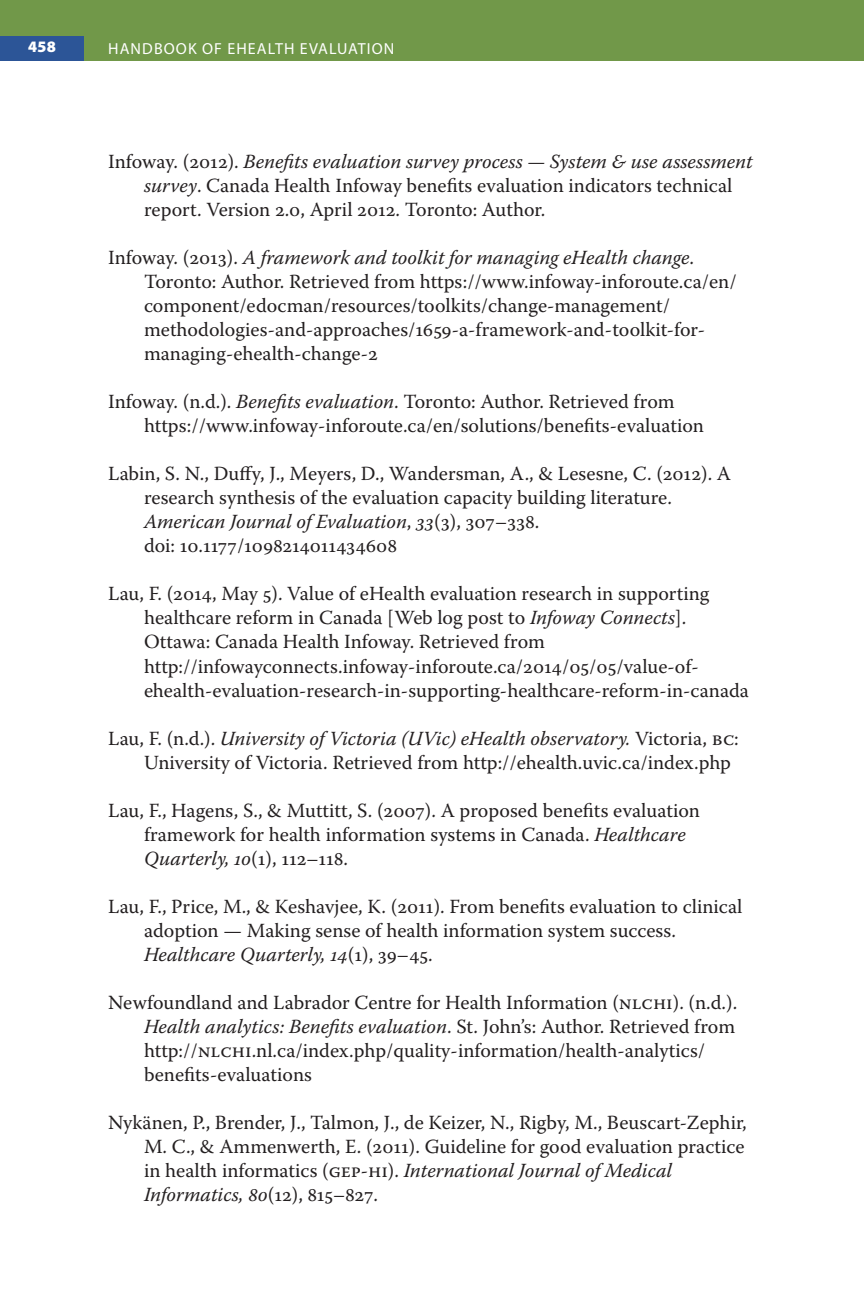
<style>
.page{position:relative;width:864px;height:1297px;background:#fff}
.page>*{position:absolute;margin:0;border:0;box-sizing:border-box;transform-origin:0 0}
.t1{font:20px/24px "Warnock Pro";color:#231f20}
.t2{font:16px "Myriad Pro";letter-spacing:.07em;color:#fff}
.t3{font:900 16px "Myriad Pro";color:#fff}
.s1{font-style:italic}
</style>
<div class="page">
<div style="left:0;top:0;width:864px;height:60px;background:#719849"></div>
<div style="left:0;top:36px;width:84px;height:24px;background:#2c5597"></div>
<p class="t3" style="left:28px;top:41px;width:29px">&lt;#&gt;</p>
<p class="t2" style="left:108px;top:42px;width:288px">HANDBOOK OF EHEALTH EVALUATION</p>
<p class="t1" style="left:144px;top:151px;width:610px;text-indent:-36px">Infoway. (2012). <span class="s1">Benefits evaluation survey process — System &amp; use assessment survey</span>. Canada Health Infoway benefits evaluation indicators technical report. Version 2.0, April 2012. Toronto: Author.</p>
<p class="t1" style="left:144px;top:247px;width:594px;text-indent:-36px">Infoway. (2013). <span class="s1">A framework and toolkit for managing eHealth change</span>.<br>Toronto: Author. Retrieved from https://www.infoway-inforoute.ca/en/ component/edocman/resources/toolkits/change-management/ methodologies-and-approaches/1659-a-framework-and-toolkit-for&shy;managing-ehealth-change-2</p>
<p class="t1" style="left:144px;top:391px;width:562px;text-indent:-36px">Infoway. (n.d.). <span class="s1">Benefits evaluation</span>. Toronto: Author. Retrieved from https://www.infoway-inforoute.ca/en/solutions/benefits-evaluation</p>
<p class="t1" style="left:144px;top:463px;width:589px;text-indent:-36px">Labin, S. N., Duffy, J., Meyers, D., Wandersman, A., &amp; Lesesne, C. (2012). A research synthesis of the evaluation capacity building literature.<br><span class="s1">American Journal of Evaluation</span>, <span class="s1">33</span>(3), 307–338.<br>doi: 10.1177/1098214011434608</p>
<p class="t1" style="left:144px;top:583px;width:607px;text-indent:-36px">Lau, F. (2014, May 5). Value of eHealth evaluation research in supporting healthcare reform in Canada [Web log post to <span class="s1">Infoway Connects</span>].<br>Ottawa: Canada Health Infoway. Retrieved from http://infowayconnects.infoway-inforoute.ca/2014/05/05/value-of&shy;ehealth-evaluation-research-in-supporting-healthcare-reform-in-canada</p>
<p class="t1" style="left:144px;top:727px;width:596px;text-indent:-36px">Lau, F. (n.d.). <span class="s1">University of Victoria (UVic) eHealth observatory.</span> Victoria, BC:<br>University of Victoria. Retrieved from http://ehealth.uvic.ca/index.php</p>
<p class="t1" style="left:144px;top:799px;width:558px;text-indent:-36px">Lau, F., Hagens, S., &amp; Muttitt, S. (2007). A proposed benefits evaluation framework for health information systems in Canada. <span class="s1">Healthcare<br>Quarterly, 10</span>(1), 112–118.</p>
<p class="t1" style="left:144px;top:895px;width:600px;text-indent:-36px">Lau, F., Price, M., &amp; Keshavjee, K. (2011). From benefits evaluation to clinical adoption — Making sense of health information system success.<br><span class="s1">Healthcare Quarterly, 14</span>(1), 39–45.</p>
<p class="t1" style="left:144px;top:991px;width:595px;text-indent:-36px">Newfoundland and Labrador Centre for Health Information (NLCHI). (n.d.).<br><span class="s1">Health analytics: Benefits evaluation</span>. St. John’s: Author. Retrieved from http://NLCHI.nl.ca/index.php/quality-information/health-analytics/ benefits-evaluations</p>
<p class="t1" style="left:144px;top:1111px;width:604px;text-indent:-36px">Nykänen, P., Brender, J., Talmon, J., de Keizer, N., Rigby, M., Beuscart-Zephir, M. C., &amp; Ammenwerth, E. (2011). Guideline for good evaluation practice in health informatics (GEP-HI). <span class="s1">International Journal of Medical Informatics, 80</span>(12), 815–827.</p>
</div>
